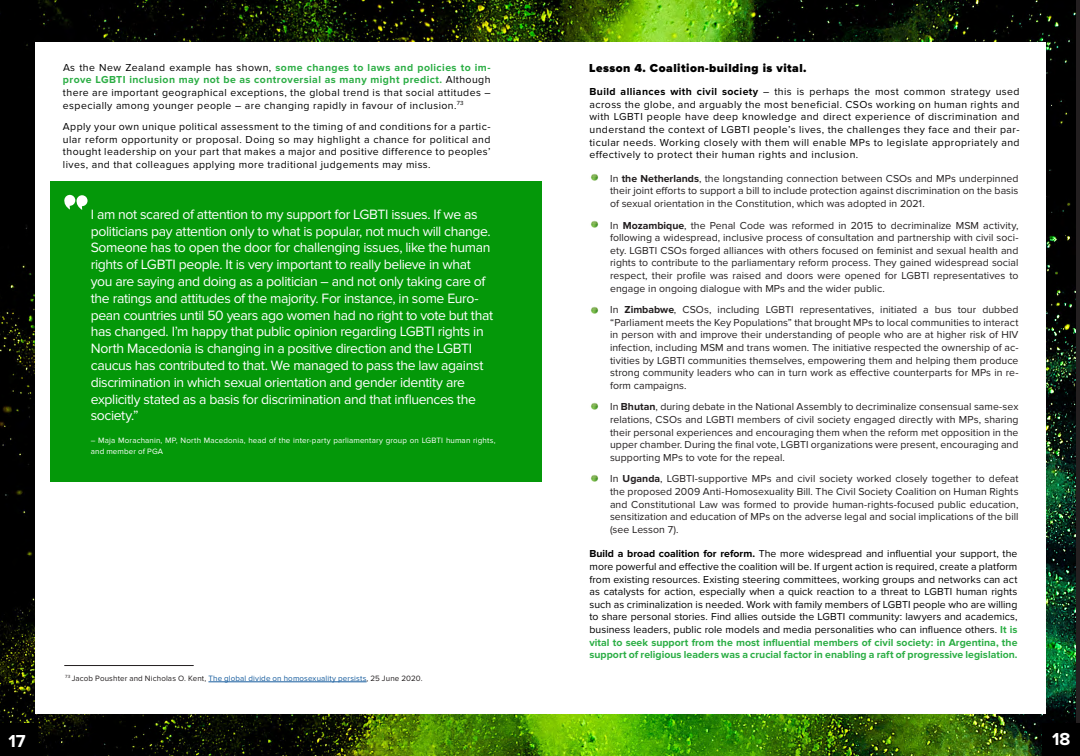
<style>
.page{position:relative;width:1080px;height:756px;background:#fff}
.page>*{position:absolute;margin:0;border:0;box-sizing:border-box;transform-origin:0 0}
.t1{font:700 18px "Proxima Nova";color:#fff}
.t2{font:14px/16.8px "Proxima Nova";letter-spacing:-.025em;color:#fff}
.t3{font:900 12px "Proxima Nova";letter-spacing:.04em;color:#000}
.t4{font:10.5px/12.6px "Proxima Nova";letter-spacing:.005em;color:#231f20;text-align:justify}
.t5{font:10.5px/12.6px "Proxima Nova";letter-spacing:.04em;color:#000;text-align:justify}
.t6{font:8px/10.6px "Proxima Nova";letter-spacing:.015em;color:#fff}
.t7{font:8px "Proxima Nova";letter-spacing:.015em;color:#231f20}
.s1{font-weight:700;color:#2cae45}
.s2{color:#175d9e}
.s3{font-weight:700}
</style>
<div class="page">
<img style="left:0;top:0;width:1075px;height:756px">
<div style="left:44px;top:42px;width:993px;height:672px;background:#fff"></div>
<div style="left:1043px;top:724px;width:37px;height:32px;background:#000"></div>
<div style="left:0;top:724px;width:37px;height:32px;background:#000"></div>
<svg style="left:590px;top:173px;width:8px;height:8px"></svg>
<svg style="left:590px;top:220px;width:8px;height:8px"></svg>
<svg style="left:590px;top:307px;width:8px;height:7px"></svg>
<svg style="left:590px;top:403px;width:8px;height:7px"></svg>
<svg style="left:590px;top:474px;width:8px;height:8px"></svg>
<div style="left:51px;top:181px;width:490px;height:301px;background:#049809"></div>
<svg style="left:64px;top:195px;width:24px;height:15px"></svg>
<hr style="left:208px;top:682px;width:159px;height:1px;background:#175d9e">
<hr style="left:64px;top:665px;width:130px;height:1px;background:#231f20">
<p class="t5" style="left:63px;top:61px;width:429px">As the New Zealand example has shown, <span class="s1">some changes to laws and policies to im&shy;prove LGBTI inclusion may not be as controversial as many might predict.</span> Although there are important geographical exceptions, the global trend is that social attitudes – especially among younger people – are changing rapidly in favour of inclusion.<sup>73</sup></p>
<p class="t5" style="left:63px;top:121px;width:429px">Apply your own unique political assessment to the timing of and conditions for a partic&shy;ular reform opportunity or proposal. Doing so may highlight a chance for political and thought leadership on your part that makes a major and positive difference to peoples’ lives, and that colleagues applying more traditional judgements may miss.</p>
<p class="t2" style="left:91px;top:206px;width:404px">I am not scared of attention to my support for LGBTI issues. If we as politicians pay attention only to what is popular, not much will change.<br>Someone has to open the door for challenging issues, like the human rights of LGBTI people. It is very important to really believe in what you are saying and doing as a politician – and not only taking care of the ratings and attitudes of the majority. For instance, in some Euro&shy;pean countries until 50 years ago women had no right to vote but that has changed. I’m happy that public opinion regarding LGBTI rights in North Macedonia is changing in a positive direction and the LGBTI caucus has contributed to that. We managed to pass the law against discrimination in which sexual orientation and gender identity are explicitly stated as a basis for discrimination and that influences the society.”</p>
<p class="t6" style="left:91px;top:435px;width:406px">– Maja Morachanin, MP, North Macedonia, head of the inter-party parliamentary group on LGBTI human rights, and member of PGA</p>
<p class="t7" style="left:65px;top:673px;width:359px"><sup>73</sup> Jacob Poushter and Nicholas O. Kent, <span class="s2">The global divide on homosexuality persists</span>, 25 June 2020.</p>
<p class="t3" style="left:589px;top:61px;width:219px">Lesson 4. Coalition-building is vital.</p>
<p class="t5" style="left:589px;top:85px;width:432px"><span class="s3">Build alliances with civil society</span> – this is perhaps the most common strategy used across the globe, and arguably the most beneficial. CSOs working on human rights and with LGBTI people have deep knowledge and direct experience of discrimination and understand the context of LGBTI people’s lives, the challenges they face and their par&shy;ticular needs. Working closely with them will enable MPs to legislate appropriately and effectively to protect their human rights and inclusion.</p>
<p class="t4" style="left:610px;top:172px;width:410px">In <span class="s3">the Netherlands</span>, the longstanding connection between CSOs and MPs underpinned their joint efforts to support a bill to include protection against discrimination on the basis of sexual orientation in the Constitution, which was adopted in 2021.</p>
<p class="t4" style="left:610px;top:219px;width:410px">In <span class="s3">Mozambique</span>, the Penal Code was reformed in 2015 to decriminalize MSM activity, following a widespread, inclusive process of consultation and partnership with civil soci&shy;ety. LGBTI CSOs forged alliances with others focused on feminist and sexual health and rights to contribute to the parliamentary reform process. They gained widespread social respect, their profile was raised and doors were opened for LGBTI representatives to engage in ongoing dialogue with MPs and the wider public.</p>
<p class="t4" style="left:610px;top:304px;width:410px">In <span class="s3">Zimbabwe</span>, CSOs, including LGBTI representatives, initiated a bus tour dubbed “Parliament meets the Key Populations” that brought MPs to local communities to interact in person with and improve their understanding of people who are at higher risk of HIV infection, including MSM and trans women. The initiative respected the ownership of ac&shy;tivities by LGBTI communities themselves, empowering them and helping them produce strong community leaders who can in turn work as effective counterparts for MPs in re&shy;form campaigns.</p>
<p class="t4" style="left:610px;top:401px;width:410px">In <span class="s3">Bhutan</span>, during debate in the National Assembly to decriminalize consensual same-sex relations, CSOs and LGBTI members of civil society engaged directly with MPs, sharing their personal experiences and encouraging them when the reform met opposition in the upper chamber. During the final vote, LGBTI organizations were present, encouraging and supporting MPs to vote for the repeal.</p>
<p class="t4" style="left:610px;top:473px;width:410px">In <span class="s3">Uganda</span>, LGBTI-supportive MPs and civil society worked closely together to defeat the proposed 2009 Anti-Homosexuality Bill. The Civil Society Coalition on Human Rights and Constitutional Law was formed to provide human-rights-focused public education, sensitization and education of MPs on the adverse legal and social implications of the bill (see Lesson 7).</p>
<p class="t5" style="left:589px;top:548px;width:430px"><span class="s3">Build a broad coalition for reform.</span> The more widespread and influential your support, the more powerful and effective the coalition will be. If urgent action is required, create a platform from existing resources. Existing steering committees, working groups and networks can act as catalysts for action, especially when a quick reaction to a threat to LGBTI human rights such as criminalization is needed. Work with family members of LGBTI people who are willing to share personal stories. Find allies outside the LGBTI community: lawyers and academics, business leaders, public role models and media personalities who can influence others. <span class="s1">It is vital to seek support from the most influential members of civil society: in Argentina, the support of religious leaders was a crucial factor in enabling a raft of progressive legislation.</span></p>
<p class="t1" style="left:9px;top:731px;width:19px">17</p>
<p class="t1" style="left:1052px;top:729px;width:20px">18</p>
</div>
